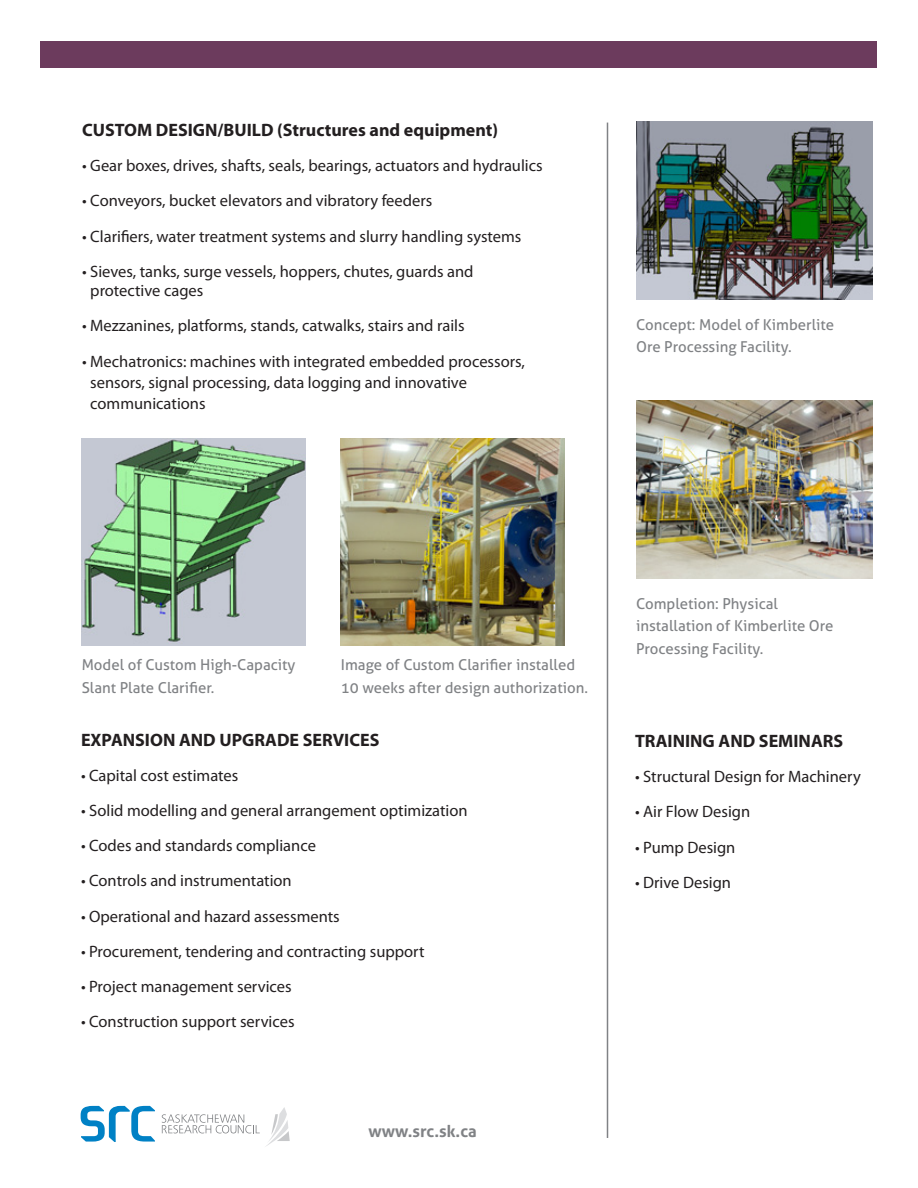
<style>
.page{position:relative;width:918px;height:1188px;background:#fff}
.page>*{position:absolute;margin:0;border:0;box-sizing:border-box;transform-origin:0 0}
.t1{font:700 18px "Myriad Pro";color:#231f20}
.t2{font:16.5px/21px "Myriad Pro";color:#231f20}
.t3{font:700 16.5px "Aller";color:#808285}
.t4{font:15px/22.5px "Aller";color:#808285}
</style>
<div class="page">
<div style="left:40px;top:41px;width:837px;height:27px;background:#6c3b5d"></div>
<hr style="left:607px;top:123px;width:1px;height:1015px;background:#808285">
<svg style="left:81px;top:1106px;width:74px;height:36px"></svg>
<svg style="left:162px;top:1107px;width:128px;height:39px"></svg>
<img style="left:636px;top:122px;width:236px;height:177px">
<img style="left:636px;top:401px;width:236px;height:177px">
<img style="left:81px;top:438px;width:225px;height:208px">
<img style="left:340px;top:438px;width:225px;height:208px">
<p class="t1" style="left:82px;top:118px;width:417px">CUSTOM DESIGN/BUILD (Structures and equipment)</p>
<p class="t2" style="left:82px;top:155px;width:462px">• Gear boxes, drives, shafts, seals, bearings, actuators and hydraulics</p>
<p class="t2" style="left:82px;top:190px;width:352px">• Conveyors, bucket elevators and vibratory feeders</p>
<p class="t2" style="left:82px;top:225px;width:441px">• Clarifiers, water treatment systems and slurry handling systems</p>
<p class="t2" style="left:90px;top:261px;width:385px;line-height:19.5px;text-indent:-8px">• Sieves, tanks, surge vessels, hoppers, chutes, guards and protective cages</p>
<p class="t2" style="left:82px;top:315px;width:384px">• Mezzanines, platforms, stands, catwalks, stairs and rails</p>
<p class="t2" style="left:90px;top:350px;width:436px;text-indent:-8px">• Mechatronics: machines with integrated embedded processors, sensors, signal processing, data logging and innovative communications</p>
<p class="t4" style="left:636px;top:313px;width:200px">Concept: Model of Kimberlite<br>Ore Processing Facility.</p>
<p class="t4" style="left:82px;top:654px;width:215px">Model of Custom High-Capacity<br>Slant Plate Clarifier.</p>
<p class="t4" style="left:341px;top:654px;width:249px">Image of Custom Clarifier installed<br>10 weeks after design authorization.</p>
<p class="t1" style="left:81px;top:728px;width:300px">EXPANSION AND UPGRADE SERVICES</p>
<p class="t2" style="left:81px;top:765px;width:159px">• Capital cost estimates</p>
<p class="t2" style="left:81px;top:800px;width:388px">• Solid modelling and general arrangement optimization</p>
<p class="t2" style="left:81px;top:835px;width:236px">• Codes and standards compliance</p>
<p class="t2" style="left:81px;top:870px;width:212px">• Controls and instrumentation</p>
<p class="t2" style="left:81px;top:905px;width:260px">• Operational and hazard assessments</p>
<p class="t2" style="left:81px;top:940px;width:345px">• Procurement, tendering and contracting support</p>
<p class="t2" style="left:81px;top:976px;width:212px">• Project management services</p>
<p class="t2" style="left:81px;top:1011px;width:215px">• Construction support services</p>
<p class="t3" style="left:368px;top:1121px;width:110px">www.src.sk.ca</p>
<p class="t4" style="left:636px;top:592px;width:199px">Completion: Physical installation of Kimberlite Ore<br>Processing Facility.</p>
<p class="t1" style="left:635px;top:729px;width:210px">TRAINING AND SEMINARS</p>
<p class="t2" style="left:635px;top:766px;width:227px">• Structural Design for Machinery</p>
<p class="t2" style="left:635px;top:801px;width:117px">• Air Flow Design</p>
<p class="t2" style="left:635px;top:836px;width:102px">• Pump Design</p>
<p class="t2" style="left:635px;top:871px;width:97px">• Drive Design</p>
</div>
